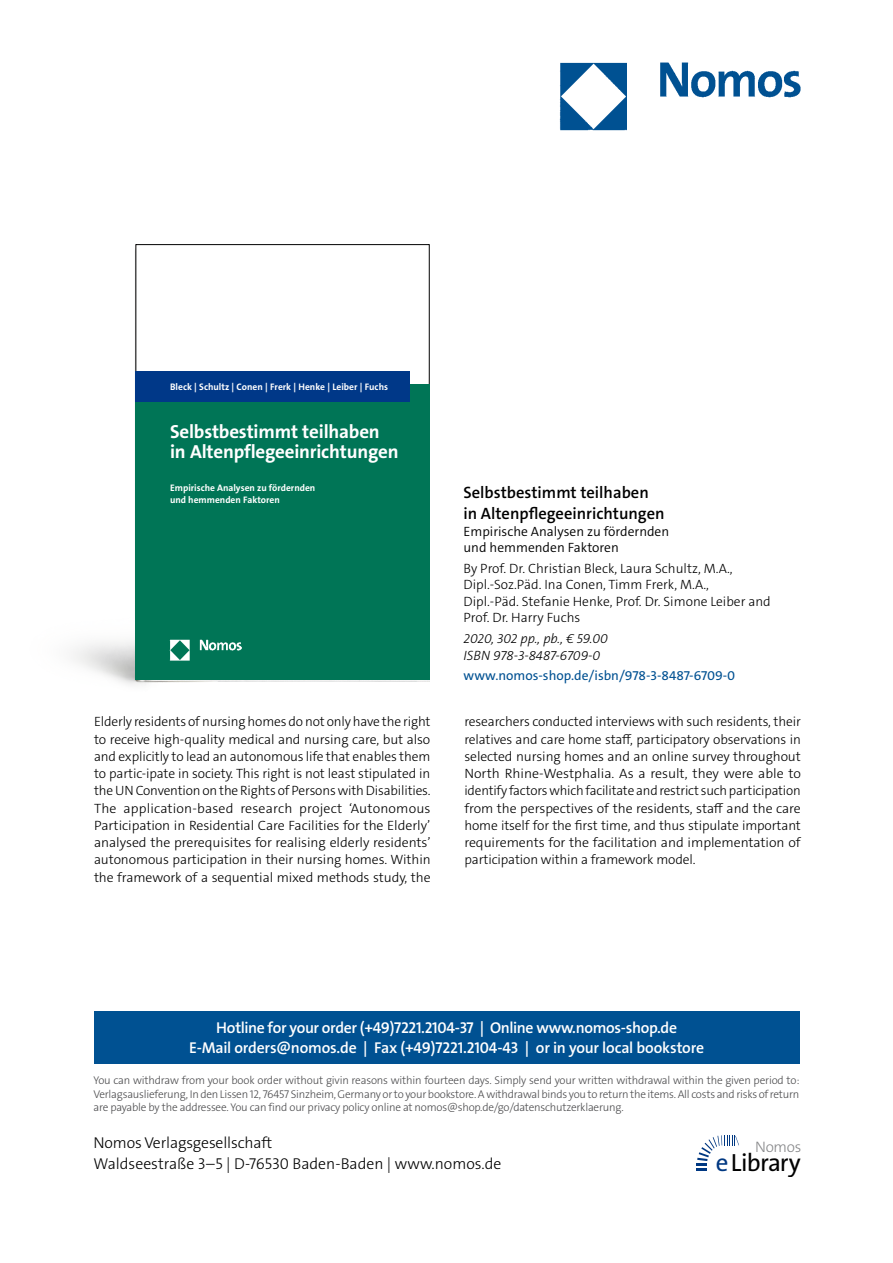
<style>
.page{position:relative;width:893px;height:1263px;background:#fff}
.page>*{position:absolute;margin:0;border:0;box-sizing:border-box;transform-origin:0 0}
.t1{font:24.9px "The Sans Os F";letter-spacing:-.03em;color:#000}
.t2{font:700 19.05px/20.4px "The Sans Os F";letter-spacing:-.01em;color:#fff}
.t3{font:600 16.5px/21px "The Sans C5";color:#000}
.t4{font:600 15.75px/21px "The Sans Os F";letter-spacing:-.02em;color:#fff;text-align:center}
.t5{font:300 15.75px/21px "The Sans Os F";color:#000}
.t6{font:300 15.3px "The Sans Os F";letter-spacing:-.02em;color:#87888a}
.t7{font:300 13.5px/17.2px "The Sans C5";letter-spacing:-.005em;color:#000;text-align:justify}
.t8{font:300 13.5px/16.5px "The Sans C5";color:#000}
.t9{font:italic 300 13.5px/16.5px "The Sans C5";color:#000}
.t10{font:13.5px "The Sans C5";color:#005192}
.t11{font:300 11.25px/13.5px "The Sans Os F";letter-spacing:-.02em;color:#4b4b4d;text-align:justify}
.t12{font:700 9.45px/12.1px "The Sans Os F";color:#fff}
.s1{color:#003882}
</style>
<div class="page">
<div style="left:94px;top:1011px;width:705px;height:52px;background:#005192"></div>
<svg style="left:697px;top:1135px;width:42px;height:36px"></svg>
<img style="left:559px;top:62px;width:242px;height:69px">
<img style="left:73px;top:245px;width:356px;height:440px">
<svg style="left:136px;top:244px;width:294px;height:141px"></svg>
<div style="left:136px;top:385px;width:294px;height:295px;background:#007556"></div>
<div style="left:136px;top:371px;width:274px;height:31px;background:#003888"></div>
<img style="left:170px;top:639px;width:72px;height:21px">
<p class="t12" style="left:170px;top:381px;width:219px">Bleck | Schultz | Conen | Frerk | Henke | Leiber | Fuchs</p>
<h2 class="t2" style="left:170px;top:421px;width:230px">Selbstbestimmt teilhaben in Altenpflegeeinrichtungen</h2>
<p class="t12" style="left:170px;top:482px;width:147px">Empirische Analysen zu fördernden und hemmenden Faktoren</p>
<p class="t3" style="left:463px;top:482px;width:203px">Selbstbestimmt teilhaben in Altenpflegeeinrichtungen</p>
<p class="t8" style="left:463px;top:523px;width:207px">Empirische Analysen zu fördernden und hemmenden Faktoren</p>
<p class="t7" style="left:463px;top:560px;width:309px;line-height:16.5px;text-align:left">By Prof. Dr. Christian Bleck, Laura Schultz, M.A., Dipl.-Soz.Päd. Ina Conen, Timm Frerk, M.A.,<br>Dipl.-Päd. Stefanie Henke, Prof. Dr. Simone Leiber and Prof. Dr. Harry Fuchs</p>
<p class="t9" style="left:463px;top:630px;width:146px">2020, 302 pp., pb., € 59.00<br>ISBN 978-3-8487-6709-0</p>
<p class="t10" style="left:463px;top:667px;width:273px">www.nomos-shop.de/isbn/978-3-8487-6709-0</p>
<p class="t7" style="left:94px;top:713px;width:338px">Elderly residents of nursing homes do not only have the right to receive high-quality medical and nursing care, but also and explicitly to lead an autonomous life that enables them to partic-ipate in society. This right is not least stipulated in the UN Convention on the Rights of Persons with Disabilities.<br>The application-based research project ‘Autonomous Participation in Residential Care Facilities for the Elderly’ analysed the prerequisites for realising elderly residents’ autonomous participation in their nursing homes. Within the framework of a sequential mixed methods study, the</p>
<p class="t7" style="left:464px;top:713px;width:338px">researchers conducted interviews with such residents, their relatives and care home staff, participatory observations in selected nursing homes and an online survey throughout North Rhine-Westphalia. As a result, they were able to identify factors which facilitate and restrict such participation from the perspectives of the residents, staff and the care home itself for the first time, and thus stipulate important requirements for the facilitation and implementation of participation within a framework model.</p>
<p class="t4" style="left:189px;top:1017px;width:516px">Hotline for your order (+49)7221.2104-37 | Online www.nomos-shop.de<br>E-Mail orders@nomos.de | Fax (+49)7221.2104-43 | or in your local bookstore</p>
<p class="t11" style="left:94px;top:1074px;width:707px">You can withdraw from your book order without givin reasons within fourteen days. Simply send your written withdrawal within the given period to:<br>Verlagsauslieferung, In den Lissen 12, 76457 Sinzheim, Germany or to your bookstore. A withdrawal binds you to return the items. All costs and risks of return are payable by the addressee. You can find our privacy policy online at nomos@shop.de/go/datenschutzerklaerung.</p>
<p class="t5" style="left:94px;top:1133px;width:409px">Nomos Verlagsgesellschaft<br>Waldseestraße 3–5 | D-76530 Baden-Baden | www.nomos.de</p>
<p class="t6" style="left:755px;top:1137px;width:48px">Nomos</p>
<h1 class="t1" style="left:716px;top:1146px;width:86px"><span class="s1">e</span>Library</h1>
</div>
